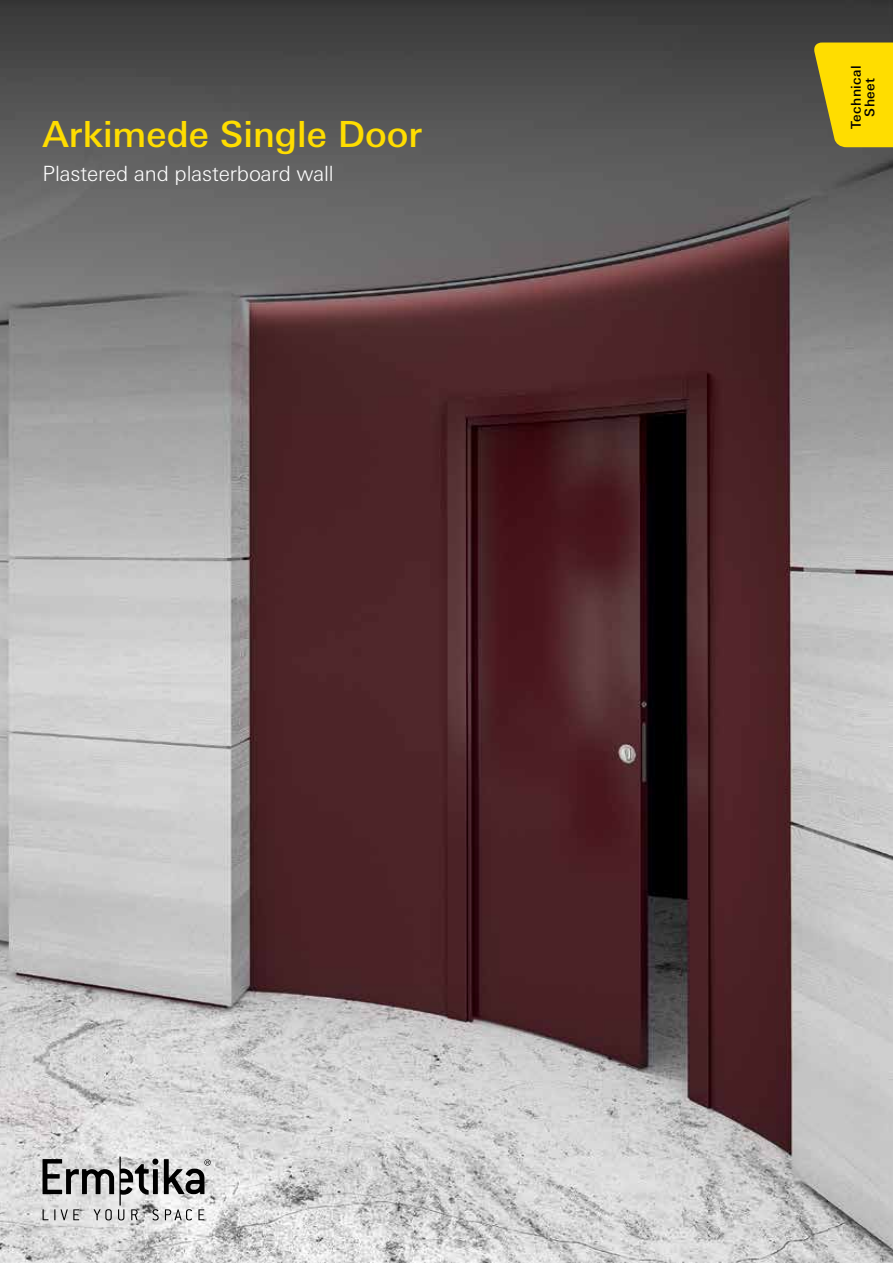
<style>
.page{position:relative;width:893px;height:1263px;background:#fff}
.page>*{position:absolute;margin:0;border:0;box-sizing:border-box;transform-origin:0 0}
.t1{font:500 36px "Linotype Univers Basic";color:#fd0}
.t2{font:300 21px "Linotype Univers Basic";letter-spacing:-.005em;color:#fff}
.t3{font:500 13.5px/13.5px "Linotype Univers Basic";letter-spacing:.025em;color:#000;text-align:center}
</style>
<div class="page">
<img style="left:0;top:0;width:893px;height:1263px">
<svg style="left:43px;top:1157px;width:167px;height:63px;background:#aaa"></svg>
<svg style="left:813px;top:43px;width:80px;height:104px;background:#e4c70c"></svg>
<h1 class="t1" style="left:43px;top:113px;width:381px">Arkimede Single Door</h1>
<p class="t2" style="left:43px;top:161px;width:293px">Plastered and plasterboard wall</p>
<p class="t3" style="left:849px;top:129px;width:64px;rotate:-90deg">Technical<br>Sheet</p>
</div>
